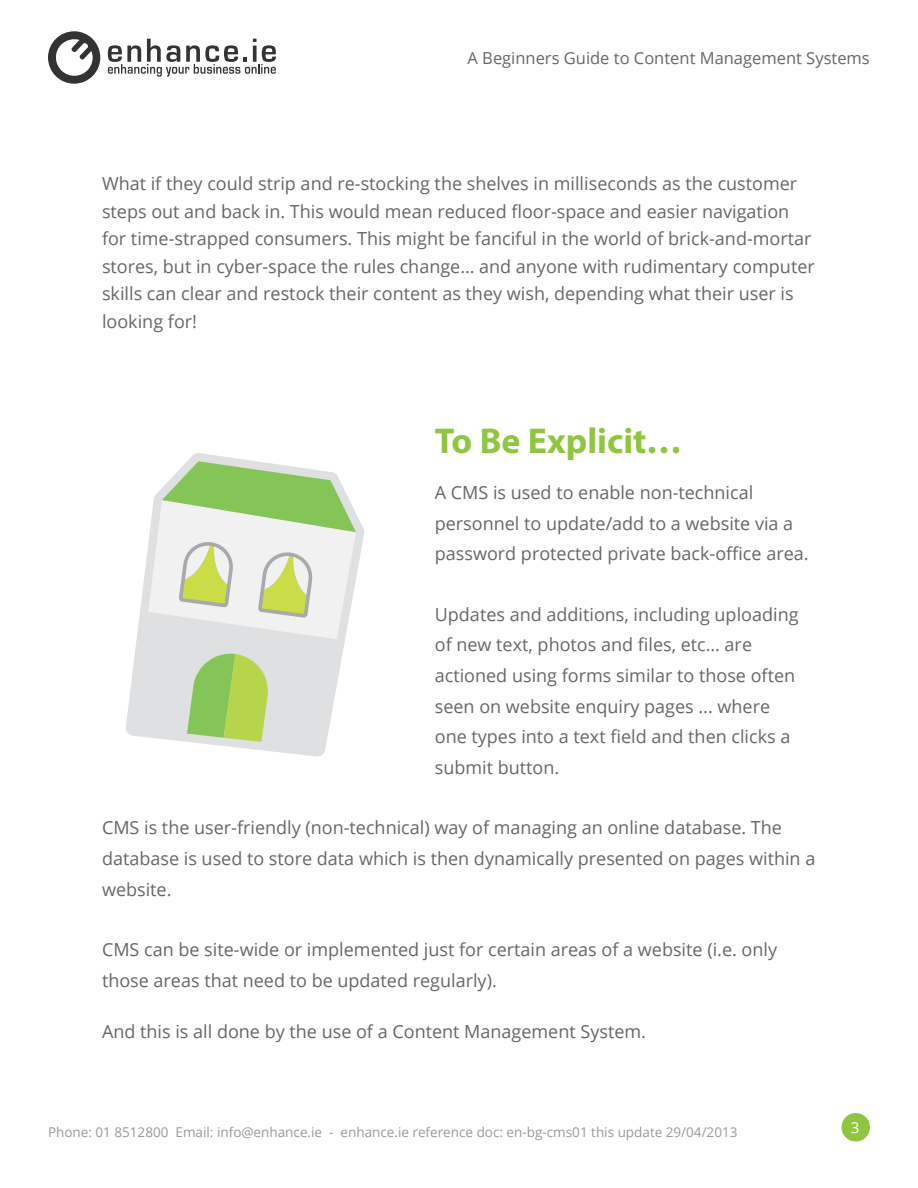
<style>
.page{position:relative;width:918px;height:1188px;background:#fff}
.page>*{position:absolute;margin:0;border:0;box-sizing:border-box;transform-origin:0 0}
.t1{font:700 36px "Myriad Pro";color:#8ec63f}
.t2{font:18px/30.6px "Open Sans";color:#666}
.t3{font:16.5px "Open Sans";color:#666}
.t4{font:15px "Open Sans";color:#fff}
.t5{font:13.5px "Open Sans";color:#999}
</style>
<div class="page">
<div style="left:842px;top:1113px;width:28px;height:29px;background:#8ec63f;border-radius:50%"></div>
<svg style="left:48px;top:31px;width:52px;height:53px"></svg>
<svg style="left:108px;top:39px;width:168px;height:38px"></svg>
<svg style="left:126px;top:453px;width:239px;height:304px"></svg>
<svg style="left:134px;top:461px;width:222px;height:287px"></svg>
<p class="t3" style="left:468px;top:46px;width:404px">A Beginners Guide to Content Management Systems</p>
<p class="t2" style="left:102px;top:169px;width:714px;line-height:27.6px">What if they could strip and re-stocking the shelves in milliseconds as the customer steps out and back in. This would mean reduced floor-space and easier navigation for time-strapped consumers. This might be fanciful in the world of brick-and-mortar stores, but in cyber-space the rules change… and anyone with rudimentary computer skills can clear and restock their content as they wish, depending what their user is looking for!</p>
<h1 class="t1" style="left:435px;top:418px;width:249px">To Be Explicit…</h1>
<p class="t2" style="left:435px;top:477px;width:375px">A CMS is used to enable non-technical personnel to update/add to a website via a password protected private back-office area.</p>
<p class="t2" style="left:435px;top:599px;width:365px">Updates and additions, including uploading of new text, photos and files, etc… are actioned using forms similar to those often seen on website enquiry pages ... where one types into a text field and then clicks a submit button.</p>
<p class="t2" style="left:102px;top:812px;width:715px">CMS is the user-friendly (non-technical) way of managing an online database. The database is used to store data which is then dynamically presented on pages within a website.</p>
<p class="t2" style="left:102px;top:934px;width:677px">CMS can be site-wide or implemented just for certain areas of a website (i.e. only those areas that need to be updated regularly).</p>
<p class="t2" style="left:102px;top:1016px;width:546px">And this is all done by the use of a Content Management System.</p>
<p class="t5" style="left:48px;top:1123px;width:691px">Phone: 01 8512800 Email: info@enhance.ie - enhance.ie reference doc: en-bg-cms01 this update 29/04/2013</p>
<p class="t4" style="left:851px;top:1117px;width:10px">3</p>
</div>
